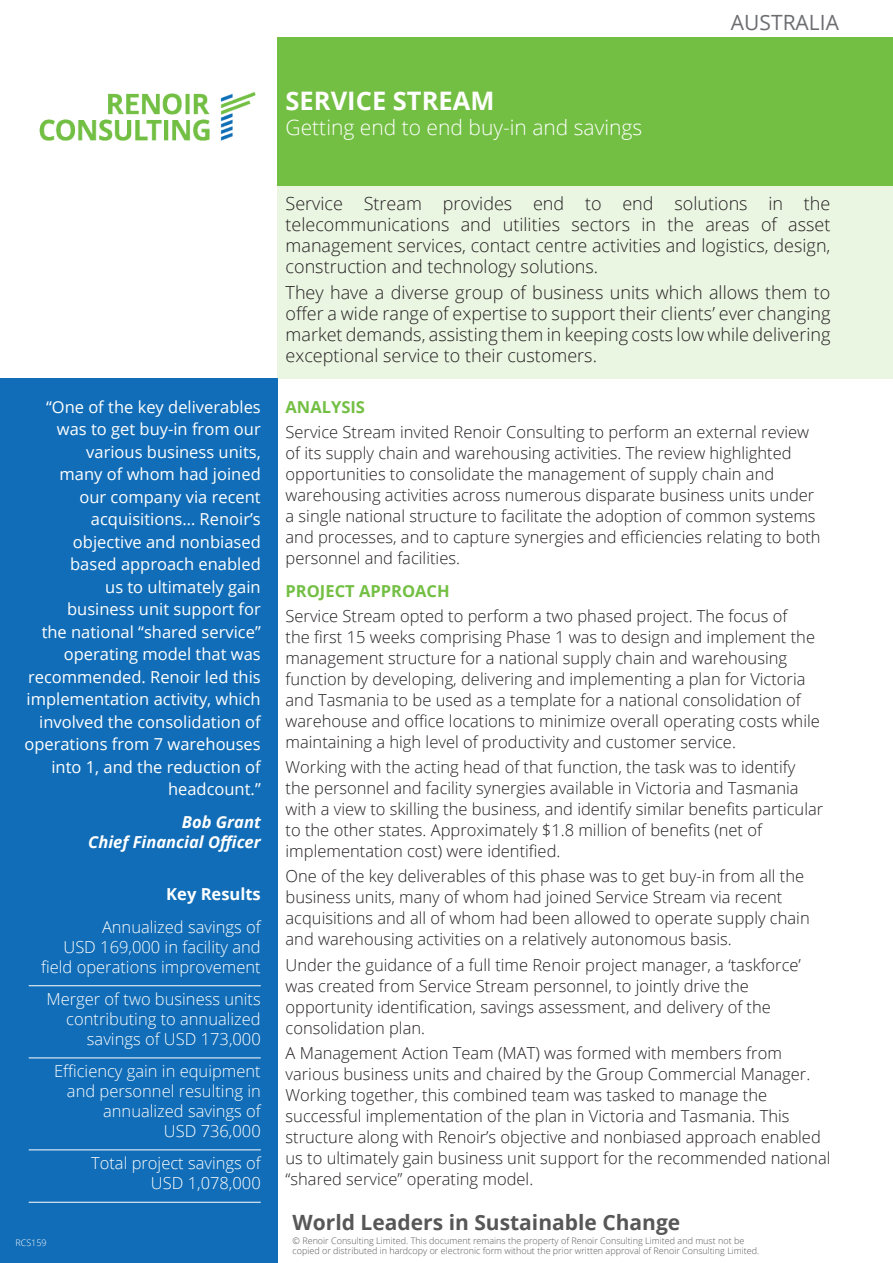
<style>
.page{position:relative;width:893px;height:1263px;background:#fff}
.page>*{position:absolute;margin:0;border:0;box-sizing:border-box;transform-origin:0 0}
.Main_Title{font:700 25.5px "Open Sans";color:#fff}
.t1{font:700 21px "Open Sans";color:#575757}
.Tagline{font:300 21px "Open Sans";color:#fff}
.t2{font:21px "Open Sans";color:#6c6d70}
.Main_Para{font:300 18px/21px "Open Sans";color:#231f20;text-align:justify}
.General_Para{font:300 16.5px/21px "Open Sans";color:#231f20}
.Testimonial{font:16.5px/22.5px "Open Sans";color:#fff;text-align:right}
.Key_Results_underlin{font:300 16.5px/19.8px "Open Sans";color:#fff;text-align:right}
.Testimonial_name_des{font:italic 700 16.5px/19.8px "Open Sans";color:#fff;text-align:right}
.Section_Titles{font:700 16.5px "Open Sans";color:#73bf43}
.Key_Results{font:700 16.5px "Open Sans";color:#fff}
.t3{font:300 9px/10.5px "Open Sans";color:#575757}
.t4{font:300 9px "Open Sans";color:#fff}
</style>
<div class="page">
<div style="left:0;top:378px;width:277px;height:885px;background:#116db7"></div>
<div style="left:277px;top:37px;width:615px;height:149px;background:#73bf43"></div>
<img style="left:39px;top:93px;width:216px;height:47px">
<hr style="left:29px;top:985px;width:232px;height:1px;background:#fff">
<hr style="left:29px;top:1057px;width:232px;height:1px;background:#fff">
<hr style="left:29px;top:1149px;width:232px;height:1px;background:#fff">
<hr style="left:29px;top:1202px;width:232px;height:1px;background:#fff">
<div style="left:277px;top:186px;width:615px;height:192px;background:#eaf5e2"></div>
<p class="t2" style="left:731px;top:8px;width:110px">AUSTRALIA</p>
<p class="Testimonial" style="left:24px;top:395px;width:238px">“One of the key deliverables was to get buy-in from our various business units,<br>many of whom had joined<br>our company via recent acquisitions… Renoir’s objective and nonbiased based approach enabled<br>us to ultimately gain<br>business unit support for<br>the national “shared service” operating model that was recommended. Renoir led this implementation activity, which involved the consolidation of operations from 7 warehouses into 1, and the reduction of headcount.”</p>
<p class="Testimonial_name_des" style="left:88px;top:811px;width:174px">Bob Grant<br>Chief Financial Officer</p>
<p class="Key_Results" style="left:166px;top:883px;width:96px">Key Results</p>
<p class="Key_Results_underlin" style="left:41px;top:917px;width:221px">Annualized savings of<br>USD 169,000 in facility and field operations improvement</p>
<p class="Key_Results_underlin" style="left:47px;top:989px;width:216px">Merger of two business units contributing to annualized savings of USD 173,000</p>
<p class="Key_Results_underlin" style="left:54px;top:1061px;width:208px">Efficiency gain in equipment and personnel resulting in annualized savings of<br>USD 736,000</p>
<p class="Key_Results_underlin" style="left:91px;top:1153px;width:171px">Total project savings of<br>USD 1,078,000</p>
<p class="t4" style="left:15px;top:1237px;width:33px">RCS159</p>
<p class="Main_Title" style="left:286px;top:83px;width:210px">SERVICE STREAM</p>
<p class="Tagline" style="left:286px;top:113px;width:358px">Getting end to end buy-in and savings</p>
<p class="Main_Para" style="left:286px;top:193px;width:546px">Service Stream provides end to end solutions in the telecommunications and utilities sectors in the areas of asset management services, contact centre activities and logistics, design, construction and technology solutions.</p>
<p class="Main_Para" style="left:286px;top:281px;width:546px">They have a diverse group of business units which allows them to offer a wide range of expertise to support their clients’ ever changing market demands, assisting them in keeping costs low while delivering exceptional service to their customers.</p>
<p class="Section_Titles" style="left:286px;top:395px;width:81px">ANALYSIS</p>
<p class="General_Para" style="left:286px;top:421px;width:537px">Service Stream invited Renoir Consulting to perform an external review of its supply chain and warehousing activities. The review highlighted opportunities to consolidate the management of supply chain and warehousing activities across numerous disparate business units under a single national structure to facilitate the adoption of common systems and processes, and to capture synergies and efficiencies relating to both personnel and facilities.</p>
<p class="Section_Titles" style="left:286px;top:579px;width:166px">PROJECT APPROACH</p>
<p class="General_Para" style="left:286px;top:605px;width:536px">Service Stream opted to perform a two phased project. The focus of<br>the first 15 weeks comprising Phase 1 was to design and implement the management structure for a national supply chain and warehousing function by developing, delivering and implementing a plan for Victoria and Tasmania to be used as a template for a national consolidation of warehouse and office locations to minimize overall operating costs while maintaining a high level of productivity and customer service.</p>
<p class="General_Para" style="left:286px;top:756px;width:539px">Working with the acting head of that function, the task was to identify the personnel and facility synergies available in Victoria and Tasmania with a view to skilling the business, and identify similar benefits particular to the other states. Approximately $1.8 million of benefits (net of implementation cost) were identified.</p>
<p class="General_Para" style="left:286px;top:865px;width:526px">One of the key deliverables of this phase was to get buy-in from all the business units, many of whom had joined Service Stream via recent acquisitions and all of whom had been allowed to operate supply chain and warehousing activities on a relatively autonomous basis.</p>
<p class="General_Para" style="left:286px;top:954px;width:517px">Under the guidance of a full time Renoir project manager, a ‘taskforce’ was created from Service Stream personnel, to jointly drive the opportunity identification, savings assessment, and delivery of the consolidation plan.</p>
<p class="General_Para" style="left:286px;top:1042px;width:546px">A Management Action Team (MAT) was formed with members from various business units and chaired by the Group Commercial Manager.<br>Working together, this combined team was tasked to manage the successful implementation of the plan in Victoria and Tasmania. This structure along with Renoir’s objective and nonbiased approach enabled us to ultimately gain business unit support for the recommended national “shared service” operating model.</p>
<p class="t1" style="left:293px;top:1208px;width:389px">World Leaders in Sustainable Change</p>
<p class="t3" style="left:293px;top:1235px;width:468px">© Renoir Consulting Limited. This document remains the property of Renoir Consulting Limited and must not be copied or distributed in hardcopy or electronic form without the prior written approval of Renoir Consulting Limited.</p>
</div>
